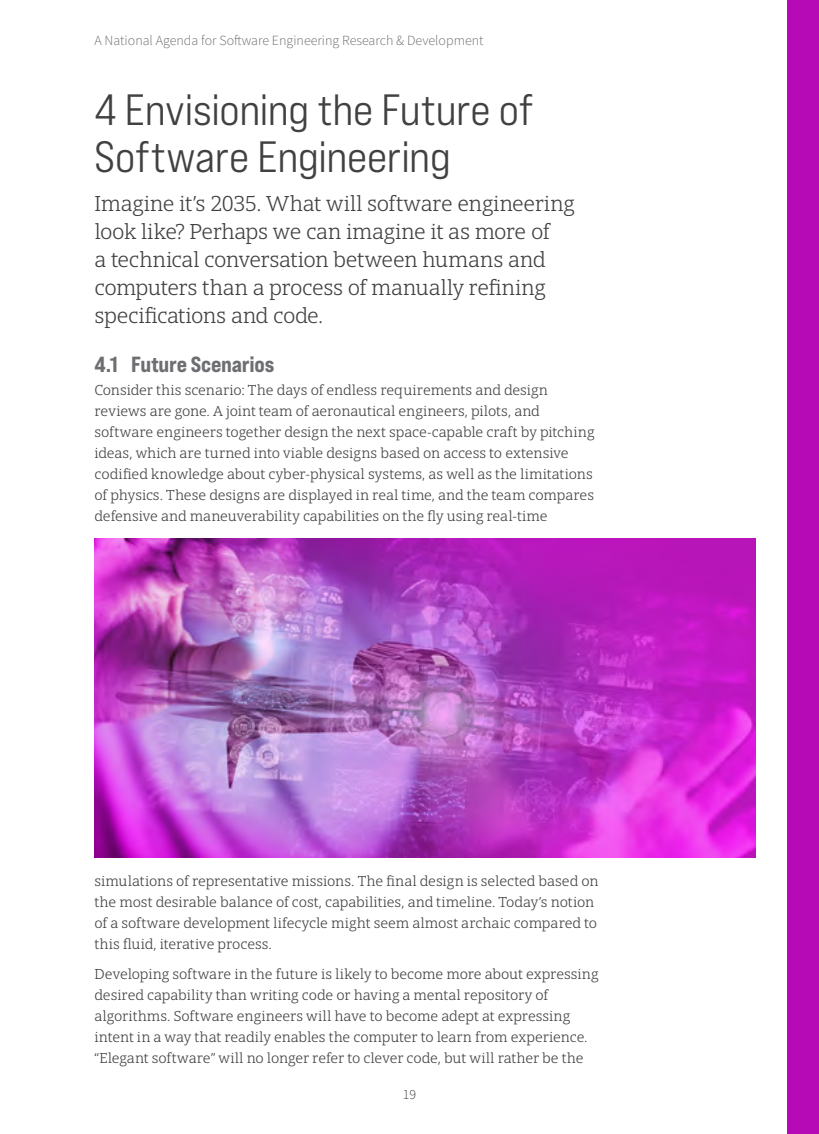
<style>
.page{position:relative;width:819px;height:1134px;background:#fff}
.page>*{position:absolute;margin:0;border:0;box-sizing:border-box;transform-origin:0 0}
.AFSE_Page_Head{font:43.75px/47.2px "Bebas Neue Pro Exp Md";letter-spacing:-.005em;color:#414042}
.AFSE_H1{font:21.88px "Bebas Neue Pro Exp Eb";letter-spacing:-.01em;color:#6d6e71}
.AFSE_Intro_Paragraph{font:21px/28px "Open Serif";letter-spacing:-.02em;color:#414042}
.AFSE_Body_Text{font:14px/21px "Open Serif";letter-spacing:-.005em;color:#414042}
.t1{font:14px "Source Sans Variable";color:#6d6e71}
.t2{font:14px "Source Sans Variable";color:#414042}
</style>
<div class="page">
<div style="left:788px;top:0;width:31px;height:1134px;background:#b60ab6"></div>
<img style="left:94px;top:539px;width:662px;height:318px">
<p class="t1" style="left:94px;top:31px;width:391px">A National Agenda for Software Engineering Research &amp; Development</p>
<p class="AFSE_Page_Head" style="left:94px;top:85px;width:441px">4 Envisioning the Future of<br>Software Engineering</p>
<p class="AFSE_Intro_Paragraph" style="left:94px;top:189px;width:482px">Imagine it’s 2035. What will software engineering look like? Perhaps we can imagine it as more of<br>a technical conversation between humans and computers than a process of manually refining specifications and code.</p>
<p class="AFSE_H1" style="left:94px;top:351px;width:181px">4.1 Future Scenarios</p>
<p class="AFSE_Body_Text" style="left:94px;top:379px;width:502px">Consider this scenario: The days of endless requirements and design reviews are gone. A joint team of aeronautical engineers, pilots, and software engineers together design the next space-capable craft by pitching ideas, which are turned into viable designs based on access to extensive codified knowledge about cyber-physical systems, as well as the limitations of physics. These designs are displayed in real time, and the team compares defensive and maneuverability capabilities on the fly using real-time</p>
<p class="AFSE_Body_Text" style="left:94px;top:870px;width:506px">simulations of representative missions. The final design is selected based on the most desirable balance of cost, capabilities, and timeline. Today’s notion of a software development lifecycle might seem almost archaic compared to this fluid, iterative process.</p>
<p class="AFSE_Body_Text" style="left:94px;top:963px;width:505px">Developing software in the future is likely to become more about expressing desired capability than writing code or having a mental repository of algorithms. Software engineers will have to become adept at expressing intent in a way that readily enables the computer to learn from experience. “Elegant software” will no longer refer to clever code, but will rather be the</p>
<p class="t2" style="left:403px;top:1086px;width:15px">19</p>
</div>
